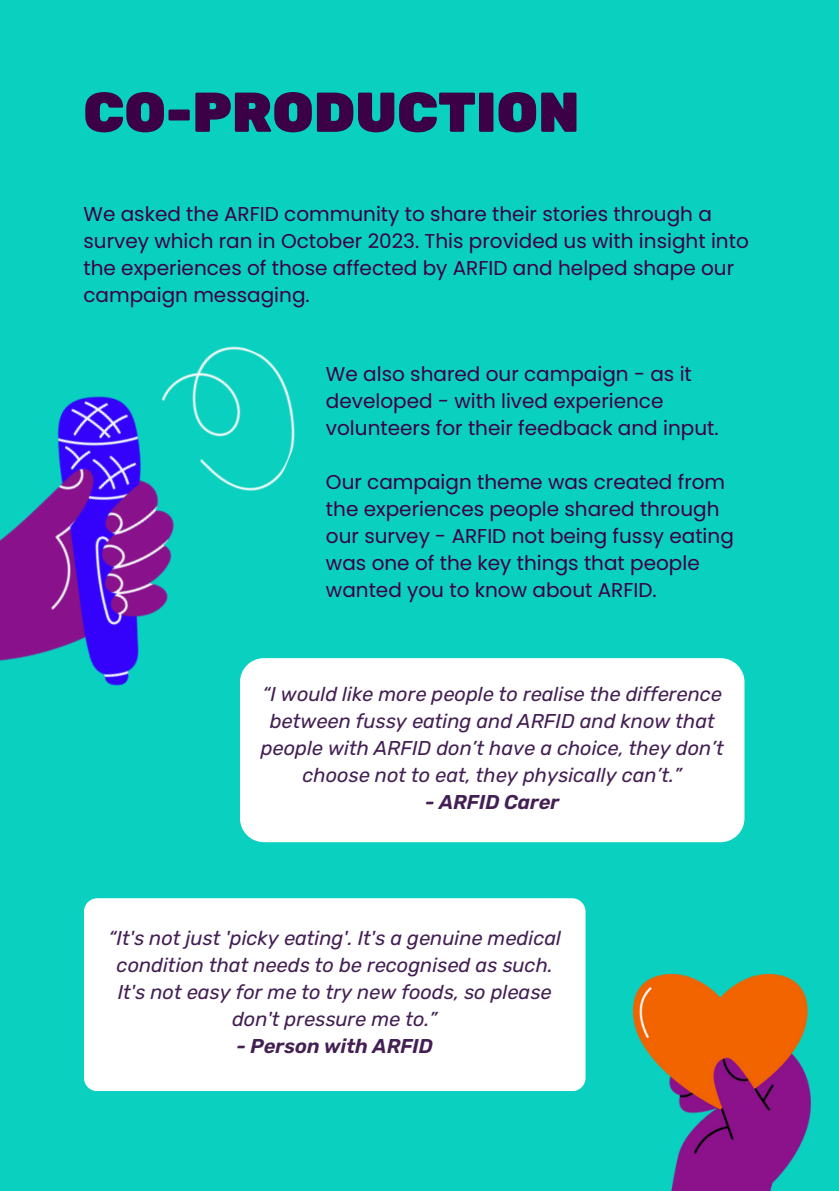
<style>
.page{position:relative;width:839px;height:1191px;background:#fff}
.page>*{position:absolute;margin:0;border:0;box-sizing:border-box;transform-origin:0 0}
.t1{font:900 56px "Rubik";color:#3c0046}
.t2{font:20px/27px "Poppins";color:#3c0046}
.t3{font:italic 20px/27px "Rubik";color:#431f53;text-align:center}
.t4{font:italic 600 20px "Rubik";color:#431f53}
</style>
<div class="page">
<div style="left:0;top:0;width:838px;height:1191px;background:#09d0bf"></div>
<div style="left:84px;top:898px;width:501px;height:193px;background:#fff"></div>
<div style="left:240px;top:658px;width:504px;height:184px;background:#fff;border-radius:24px"></div>
<img style="left:0;top:346px;width:322px;height:340px">
<img style="left:633px;top:975px;width:177px;height:216px">
<h1 class="t1" style="left:83px;top:79px;width:497px">CO-PRODUCTION</h1>
<p class="t2" style="left:83px;top:200px;width:666px">We asked the ARFID community to share their stories through a survey which ran in October 2023. This provided us with insight into the experiences of those affected by ARFID and helped shape our campaign messaging.</p>
<p class="t2" style="left:326px;top:360px;width:394px">We also shared our campaign - as it developed - with lived experience volunteers for their feedback and input.</p>
<p class="t2" style="left:326px;top:468px;width:409px">Our campaign theme was created from the experiences people shared through our survey - ARFID not being fussy eating was one of the key things that people wanted you to know about ARFID.</p>
<p class="t3" style="left:261px;top:680px;width:464px">“I would like more people to realise the difference between fussy eating and ARFID and know that people with ARFID don’t have a choice, they don’t choose not to eat, they physically can’t.”</p>
<p class="t4" style="left:425px;top:790px;width:136px">- ARFID Carer</p>
<p class="t3" style="left:108px;top:925px;width:454px">“It's not just 'picky eating'. It's a genuine medical condition that needs to be recognised as such.<br>It's not easy for me to try new foods, so please don't pressure me to.”</p>
<p class="t4" style="left:236px;top:1035px;width:198px">- Person with ARFID</p>
</div>
